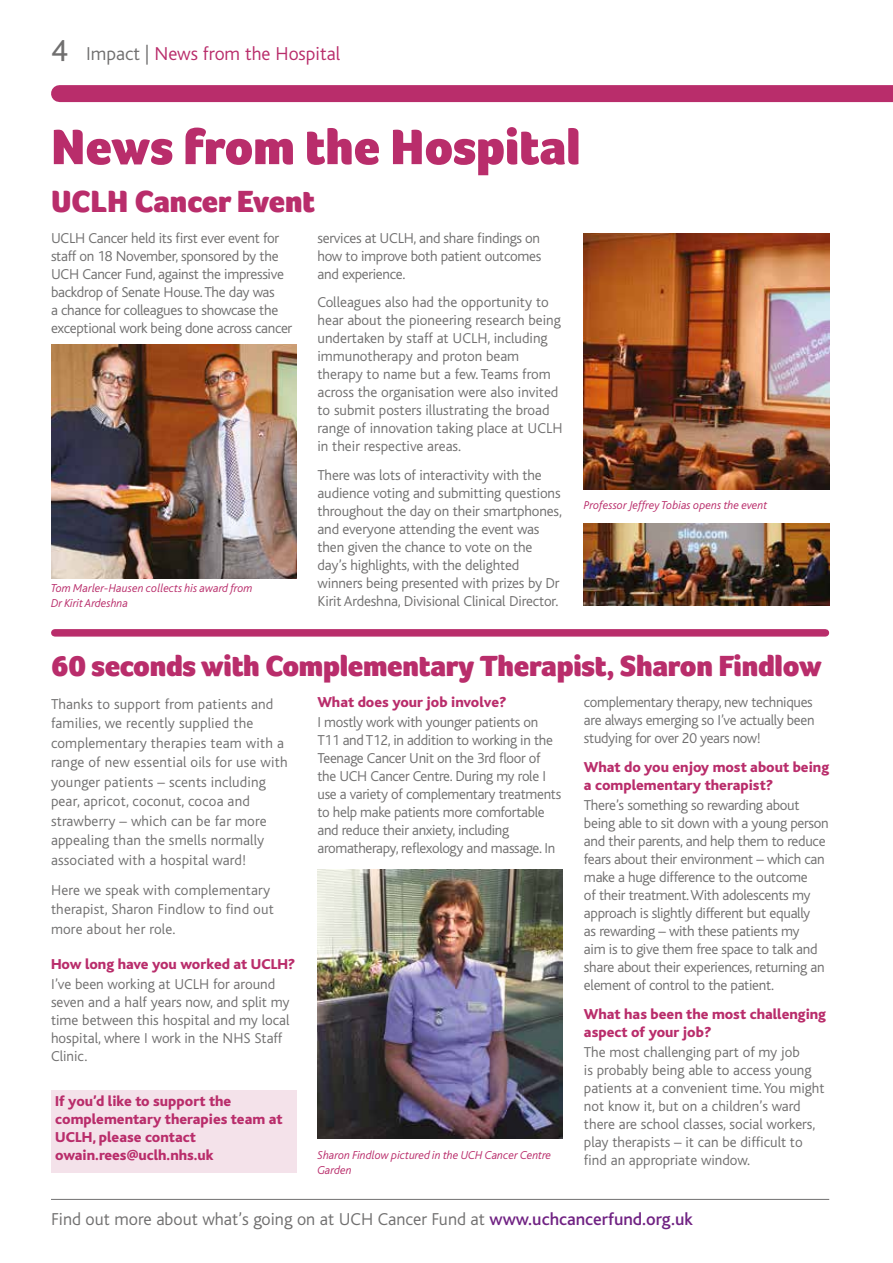
<style>
.page{position:relative;width:893px;height:1263px;background:#fff}
.page>*{position:absolute;margin:0;border:0;box-sizing:border-box;transform-origin:0 0}
.t1{font:900 51px "Foco";color:#b92d6b}
.t2{font:900 31.5px "Foco";color:#b92d6b}
.t3{font:31.5px "Bliss";color:#706f6f}
.t4{font:900 30px "Foco";letter-spacing:-.01em;color:#b92d6b}
.t5{font:300 19.5px "Bliss";color:#b92d6b}
.t6{font:300 18px "Bliss";color:#706f6f}
.t7{font:300 15px/18px "Bliss";letter-spacing:-.01em;color:#706f6f}
.t8{font:300 15px/19.5px "Bliss";letter-spacing:.01em;color:#706f6f}
.t9{font:800 15px/18px "Bliss";color:#b92d6b}
.t10{font:italic 300 12px/15px "Bliss";color:#b92d6b}
.s1{color:#706f6f}
.s2{font-weight:500;color:#702283}
</style>
<div class="page">
<hr style="left:51px;top:1199px;width:778px;height:1px;background:#706f6f">
<div style="left:60px;top:85px;width:833px;height:17px;background:#b92d6b"></div>
<div style="left:55px;top:629px;width:770px;height:8px;background:#b92d6b"></div>
<img style="left:584px;top:233px;width:245px;height:257px">
<img style="left:584px;top:523px;width:245px;height:83px">
<img style="left:51px;top:344px;width:245px;height:234px">
<div style="left:51px;top:1091px;width:245px;height:82px;background:#f4e2ea"></div>
<img style="left:317px;top:870px;width:246px;height:268px">
<h2 class="t3" style="left:51px;top:34px;width:18px">4</h2>
<h3 class="t5" style="left:86px;top:43px;width:255px"><span class="s1">Impact |</span> News from the Hospital</h3>
<h1 class="t1" style="left:51px;top:117px;width:531px">News from the Hospital</h1>
<h2 class="t2" style="left:51px;top:183px;width:266px">UCLH Cancer Event</h2>
<p class="t7" style="left:51px;top:229px;width:243px">UCLH Cancer held its first ever event for staff on 18 November, sponsored by the UCH Cancer Fund, against the impressive backdrop of Senate House. The day was<br>a chance for colleagues to showcase the exceptional work being done across cancer</p>
<p class="t7" style="left:317px;top:229px;width:225px;text-align:justify">services at UCLH, and share findings on how to improve both patient outcomes and experience.</p>
<p class="t7" style="left:317px;top:294px;width:246px">Colleagues also had the opportunity to hear about the pioneering research being undertaken by staff at UCLH, including immunotherapy and proton beam therapy to name but a few. Teams from across the organisation were also invited to submit posters illustrating the broad range of innovation taking place at UCLH in their respective areas.</p>
<p class="t7" style="left:317px;top:466px;width:246px">There was lots of interactivity with the audience voting and submitting questions throughout the day on their smartphones, and everyone attending the event was then given the chance to vote on the day’s highlights, with the delighted winners being presented with prizes by Dr Kirit Ardeshna, Divisional Clinical Director.</p>
<p class="t10" style="left:51px;top:581px;width:203px">Tom Marler-Hausen collects his award from<br>Dr Kirit Ardeshna</p>
<p class="t10" style="left:584px;top:498px;width:185px">Professor Jeffrey Tobias opens the event</p>
<h3 class="t4" style="left:51px;top:649px;width:772px">60 seconds with Complementary Therapist, Sharon Findlow</h3>
<p class="t8" style="left:51px;top:694px;width:238px">Thanks to support from patients and families, we recently supplied the complementary therapies team with a range of new essential oils for use with younger patients – scents including pear, apricot, coconut, cocoa and strawberry – which can be far more appealing than the smells normally associated with a hospital ward!</p>
<p class="t8" style="left:51px;top:880px;width:224px">Here we speak with complementary therapist, Sharon Findlow to find out more about her role.</p>
<p class="t9" style="left:51px;top:955px;width:246px">How long have you worked at UCLH?</p>
<p class="t7" style="left:51px;top:975px;width:240px">I’ve been working at UCLH for around seven and a half years now, and split my time between this hospital and my local hospital, where I work in the NHS Staff<br>Clinic.</p>
<p class="t7" style="left:584px;top:693px;width:232px;text-align:justify">complementary therapy, new techniques are always emerging so I’ve actually been studying for over 20 years now!</p>
<p class="t9" style="left:584px;top:758px;width:247px">What do you enjoy most about being a complementary therapist?</p>
<p class="t7" style="left:584px;top:796px;width:246px">There’s something so rewarding about being able to sit down with a young person and their parents, and help them to reduce fears about their environment – which can make a huge difference to the outcome<br>of their treatment. With adolescents my approach is slightly different but equally<br>as rewarding – with these patients my<br>aim is to give them free space to talk and share about their experiences, returning an element of control to the patient.</p>
<p class="t9" style="left:584px;top:1005px;width:244px">What has been the most challenging aspect of your job?</p>
<p class="t7" style="left:584px;top:1043px;width:242px">The most challenging part of my job<br>is probably being able to access young patients at a convenient time. You might not know it, but on a children’s ward there are school classes, social workers, play therapists – it can be difficult to find an appropriate window.</p>
<p class="t9" style="left:317px;top:694px;width:190px">What does your job involve?</p>
<p class="t7" style="left:317px;top:714px;width:245px">I mostly work with younger patients on T11 and T12, in addition to working in the Teenage Cancer Unit on the 3rd floor of the UCH Cancer Centre. During my role I use a variety of complementary treatments to help make patients more comfortable and reduce their anxiety, including aromatherapy, reflexology and massage. In</p>
<p class="t9" style="left:55px;top:1093px;width:229px">If you’d like to support the complementary therapies team at<br>UCLH, please contact owain.rees@uclh.nhs.uk</p>
<p class="t10" style="left:317px;top:1148px;width:235px">Sharon Findlow pictured in the UCH Cancer Centre<br>Garden</p>
<p class="t6" style="left:51px;top:1210px;width:643px">Find out more about what’s going on at UCH Cancer Fund at <span class="s2">www.uchcancerfund.org.uk</span></p>
</div>
